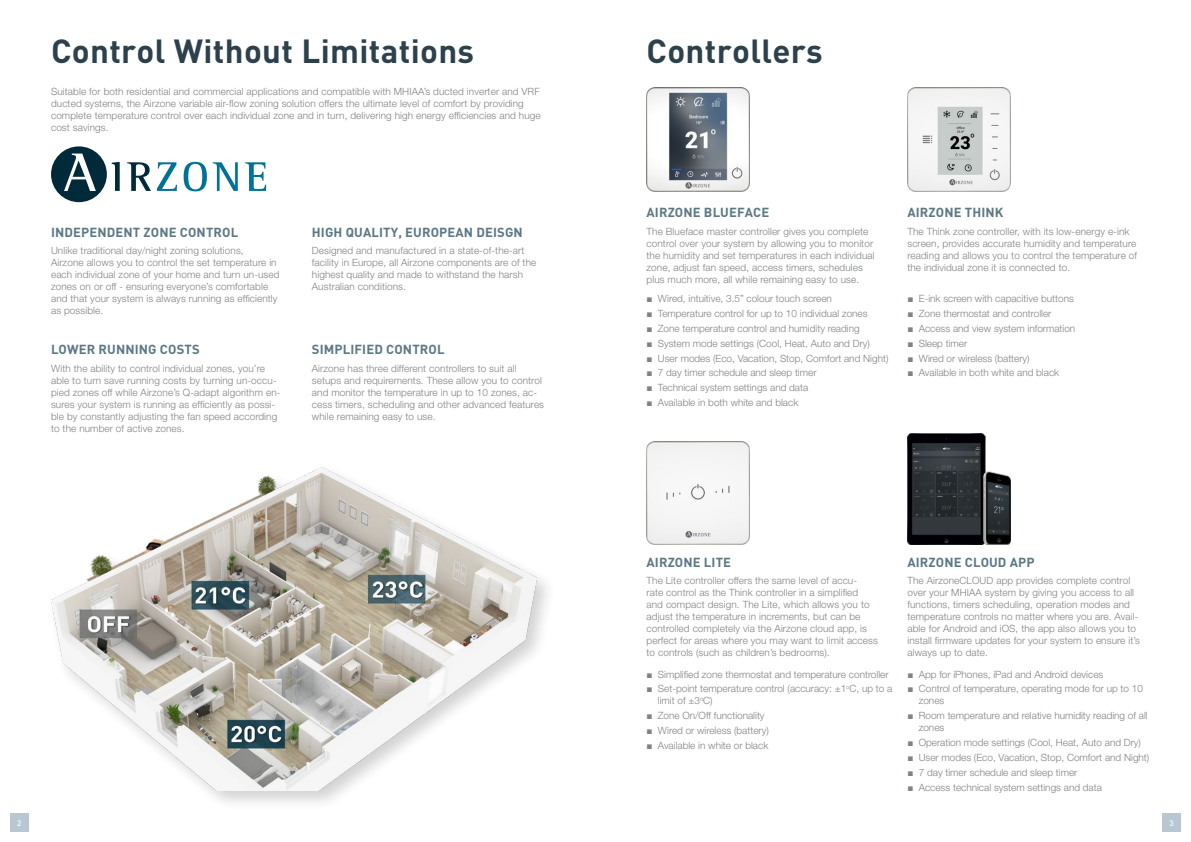
<style>
.page{position:relative;width:1191px;height:842px;background:#fff}
.page>*{position:absolute;margin:0;border:0;box-sizing:border-box;transform-origin:0 0}
.t1{font:700 33px "DIN";letter-spacing:.01em;color:#2c414c}
._1_18pt_head{font:700 13px "DIN";letter-spacing:.01em;color:#5b7885}
._1_18pt_head-2{font:300 10px/12px "Helvetica Neue LT Std";letter-spacing:.01em;color:#808285}
.t2{font:500 8px "DIN";color:#fff}
.s1{font-family:"Arial";font-weight:400}
</style>
<div class="page">
<div style="left:10px;top:814px;width:18px;height:18px;background:#b7c8d3"></div>
<div style="left:1162px;top:814px;width:18px;height:18px;background:#b7c8d3"></div>
<div style="left:47px;top:464px;width:510px;height:347px;background:#231f20;opacity:.2"></div>
<img style="left:51px;top:468px;width:486px;height:322px">
<svg style="left:51px;top:146px;width:69px;height:56px"></svg>
<svg style="left:127px;top:162px;width:24px;height:29px"></svg>
<svg style="left:157px;top:162px;width:20px;height:29px"></svg>
<svg style="left:184px;top:162px;width:23px;height:29px"></svg>
<svg style="left:213px;top:162px;width:25px;height:29px"></svg>
<svg style="left:245px;top:162px;width:21px;height:29px"></svg>
<img style="left:646px;top:88px;width:103px;height:103px">
<img style="left:907px;top:88px;width:103px;height:103px">
<img style="left:646px;top:441px;width:103px;height:104px">
<img style="left:907px;top:434px;width:103px;height:111px">
<p class="t1" style="left:51px;top:30px;width:424px">Control Without Limitations</p>
<p class="_1_18pt_head-2" style="left:51px;top:85px;width:491px">Suitable for both residential and commercial applications and compatible with MHIAA’s ducted inverter and VRF ducted systems, the Airzone variable air-flow zoning solution offers the ultimate level of comfort by providing complete temperature control over each individual zone and in turn, delivering high energy efficiencies and huge cost savings.</p>
<p class="_1_18pt_head" style="left:51px;top:223px;width:189px">INDEPENDENT ZONE CONTROL</p>
<p class="_1_18pt_head-2" style="left:51px;top:244px;width:230px">Unlike traditional day/night zoning solutions,<br>Airzone allows you to control the set temperature in each individual zone of your home and turn un-used zones on or off - ensuring everyone’s comfortable and that your system is always running as efficiently as possible.</p>
<p class="_1_18pt_head" style="left:51px;top:341px;width:150px">LOWER RUNNING COSTS</p>
<p class="_1_18pt_head-2" style="left:51px;top:362px;width:231px">With the ability to control individual zones, you’re able to turn save running costs by turning un-occu&shy;pied zones off while Airzone’s Q-adapt algorithm en&shy;sures your system is running as efficiently as possi&shy;ble by constantly adjusting the fan speed according to the number of active zones.</p>
<p class="_1_18pt_head" style="left:312px;top:223px;width:212px">HIGH QUALITY, EUROPEAN DEISGN</p>
<p class="_1_18pt_head-2" style="left:312px;top:244px;width:226px">Designed and manufactured in a state-of-the-art facility in Europe, all Airzone components are of the highest quality and made to withstand the harsh Australian conditions.</p>
<p class="_1_18pt_head" style="left:312px;top:341px;width:134px">SIMPLIFIED CONTROL</p>
<p class="_1_18pt_head-2" style="left:312px;top:362px;width:234px">Airzone has three different controllers to suit all setups and requirements. These allow you to control and monitor the temperature in up to 10 zones, ac&shy;cess timers, scheduling and other advanced features while remaining easy to use.</p>
<p class="t1" style="left:646px;top:30px;width:178px">Controllers</p>
<p class="_1_18pt_head" style="left:646px;top:204px;width:124px">AIRZONE BLUEFACE</p>
<p class="_1_18pt_head-2" style="left:646px;top:225px;width:230px">The Blueface master controller gives you complete control over your system by allowing you to monitor the humidity and set temperatures in each individual zone, adjust fan speed, access timers, schedules plus much more, all while remaining easy to use.</p>
<p class="_1_18pt_head-2" style="left:646px;top:292px;width:187px"><span class="s1">■</span> Wired, intuitive, 3.5” colour touch screen</p>
<p class="_1_18pt_head-2" style="left:646px;top:307px;width:223px"><span class="s1">■</span> Temperature control for up to 10 individual zones</p>
<p class="_1_18pt_head-2" style="left:646px;top:322px;width:215px"><span class="s1">■</span> Zone temperature control and humidity reading</p>
<p class="_1_18pt_head-2" style="left:646px;top:337px;width:225px"><span class="s1">■</span> System mode settings (Cool, Heat, Auto and Dry)</p>
<p class="_1_18pt_head-2" style="left:646px;top:352px;width:243px"><span class="s1">■</span> User modes (Eco, Vacation, Stop, Comfort and Night)</p>
<p class="_1_18pt_head-2" style="left:646px;top:367px;width:171px"><span class="s1">■</span> 7 day timer schedule and sleep timer</p>
<p class="_1_18pt_head-2" style="left:646px;top:381px;width:163px"><span class="s1">■</span> Technical system settings and data</p>
<p class="_1_18pt_head-2" style="left:646px;top:396px;width:153px"><span class="s1">■</span> Available in both white and black</p>
<p class="_1_18pt_head" style="left:907px;top:204px;width:98px">AIRZONE THINK</p>
<p class="_1_18pt_head-2" style="left:907px;top:225px;width:231px">The Think zone controller, with its low-energy e-ink screen, provides accurate humidity and temperature reading and allows you to control the temperature of the individual zone it is connected to.</p>
<p class="_1_18pt_head-2" style="left:907px;top:292px;width:168px"><span class="s1">■</span> E-ink screen with capacitive buttons</p>
<p class="_1_18pt_head-2" style="left:907px;top:307px;width:145px"><span class="s1">■</span> Zone thermostat and controller</p>
<p class="_1_18pt_head-2" style="left:907px;top:322px;width:169px"><span class="s1">■</span> Access and view system information</p>
<p class="_1_18pt_head-2" style="left:907px;top:337px;width:61px"><span class="s1">■</span> Sleep timer</p>
<p class="_1_18pt_head-2" style="left:907px;top:352px;width:124px"><span class="s1">■</span> Wired or wireless (battery)</p>
<p class="_1_18pt_head-2" style="left:907px;top:367px;width:153px"><span class="s1">■</span> Available in both white and black</p>
<p class="_1_18pt_head" style="left:646px;top:553px;width:86px">AIRZONE LITE</p>
<p class="_1_18pt_head-2" style="left:646px;top:575px;width:233px">The Lite controller offers the same level of accu-<br>rate control as the Think controller in a simplified<br>and compact design. The Lite, which allows you to adjust the temperature in increments, but can be controlled completely via the Airzone cloud app, is perfect for areas where you may want to limit access to controls (such as children’s bedrooms).</p>
<p class="_1_18pt_head-2" style="left:646px;top:668px;width:243px"><span class="s1">■</span> Simplified zone thermostat and temperature controller</p>
<p class="_1_18pt_head-2" style="left:658px;top:682px;width:236px;text-indent:-11px"><span class="s1">■</span> Set-point temperature control (accuracy: ±1<sup>o</sup>C, up to a limit of ±3<sup>o</sup>C)</p>
<p class="_1_18pt_head-2" style="left:646px;top:709px;width:120px"><span class="s1">■</span> Zone On/Off functionality</p>
<p class="_1_18pt_head-2" style="left:646px;top:724px;width:124px"><span class="s1">■</span> Wired or wireless (battery)</p>
<p class="_1_18pt_head-2" style="left:646px;top:739px;width:123px"><span class="s1">■</span> Available in white or black</p>
<p class="_1_18pt_head" style="left:907px;top:553px;width:129px">AIRZONE CLOUD APP</p>
<p class="_1_18pt_head-2" style="left:907px;top:575px;width:234px">The AirzoneCLOUD app provides complete control over your MHIAA system by giving you access to all functions, timers scheduling, operation modes and temperature controls no matter where you are. Avail&shy;able for Android and iOS, the app also allows you to install firmware updates for your system to ensure it’s always up to date.</p>
<p class="_1_18pt_head-2" style="left:907px;top:668px;width:197px"><span class="s1">■</span> App for iPhones, iPad and Android devices</p>
<p class="_1_18pt_head-2" style="left:918px;top:682px;width:226px;text-indent:-11px"><span class="s1">■</span> Control of temperature, operating mode for up to 10 zones</p>
<p class="_1_18pt_head-2" style="left:918px;top:709px;width:230px;text-indent:-11px"><span class="s1">■</span> Room temperature and relative humidity reading of all zones</p>
<p class="_1_18pt_head-2" style="left:907px;top:736px;width:235px"><span class="s1">■</span> Operation mode settings (Cool, Heat, Auto and Dry)</p>
<p class="_1_18pt_head-2" style="left:907px;top:751px;width:243px"><span class="s1">■</span> User modes (Eco, Vacation, Stop, Comfort and Night)</p>
<p class="_1_18pt_head-2" style="left:907px;top:766px;width:171px"><span class="s1">■</span> 7 day timer schedule and sleep timer</p>
<p class="_1_18pt_head-2" style="left:907px;top:781px;width:196px"><span class="s1">■</span> Access technical system settings and data</p>
<p class="t2" style="left:17px;top:818px;width:6px">2</p>
<p class="t2" style="left:1169px;top:818px;width:6px">3</p>
</div>
